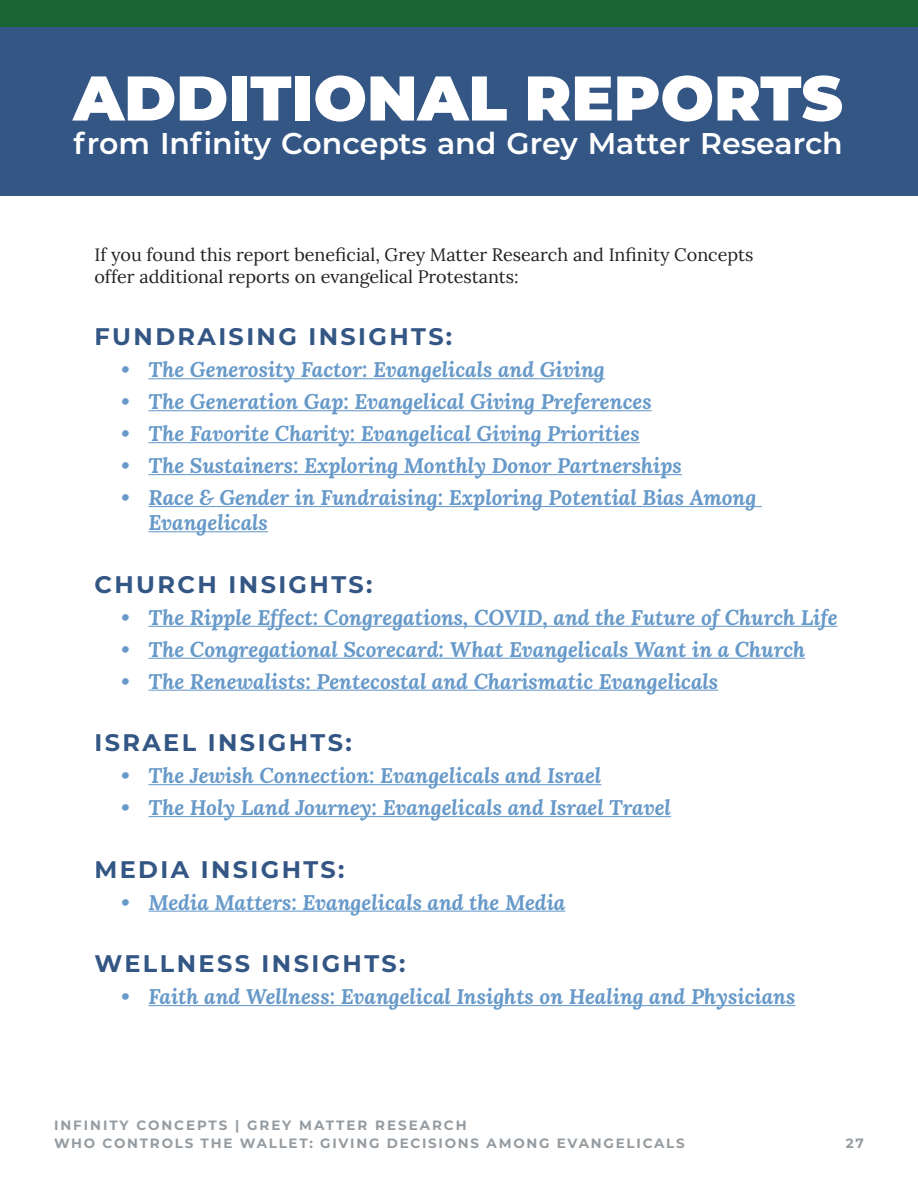
<style>
.page{position:relative;width:918px;height:1188px;background:#fff}
.page>*{position:absolute;margin:0;border:0;box-sizing:border-box;transform-origin:0 0}
.t1{font:900 63px "Montserrat";color:#fff}
.t2{font:600 30px "Montserrat";color:#fff}
.t3{font:700 24px "Montserrat";letter-spacing:.1em;color:#335685}
.t4{font:italic 700 21px/25.2px "Lora";color:#6799c9}
.t5{font:18px/21.6px "Lora";color:#231f20}
.t6{font:700 13.5px/18px "Montserrat";letter-spacing:.13em;color:#959ca1}
</style>
<div class="page">
<div style="left:0;top:0;width:918px;height:27px;background:#1a6432"></div>
<div style="left:0;top:27px;width:918px;height:169px;background:#335685"></div>
<hr style="left:149px;top:378px;width:456px;height:1px;background:#6799c9">
<hr style="left:149px;top:410px;width:503px;height:1px;background:#6799c9">
<hr style="left:149px;top:442px;width:491px;height:1px;background:#6799c9">
<hr style="left:149px;top:474px;width:533px;height:1px;background:#6799c9">
<hr style="left:149px;top:506px;width:613px;height:1px;background:#6799c9">
<hr style="left:149px;top:531px;width:119px;height:1px;background:#6799c9">
<hr style="left:149px;top:626px;width:689px;height:1px;background:#6799c9">
<hr style="left:149px;top:658px;width:656px;height:1px;background:#6799c9">
<hr style="left:149px;top:690px;width:569px;height:1px;background:#6799c9">
<hr style="left:149px;top:784px;width:452px;height:1px;background:#6799c9">
<hr style="left:149px;top:816px;width:522px;height:1px;background:#6799c9">
<hr style="left:149px;top:911px;width:416px;height:1px;background:#6799c9">
<hr style="left:149px;top:1005px;width:646px;height:1px;background:#6799c9">
<h1 class="t1" style="left:73px;top:62px;width:771px">ADDITIONAL REPORTS</h1>
<h2 class="t2" style="left:73px;top:128px;width:771px">from Infinity Concepts and Grey Matter Research</h2>
<p class="t5" style="left:94px;top:243px;width:661px">If you found this report beneficial, Grey Matter Research and Infinity Concepts offer additional reports on evangelical Protestants:</p>
<p class="t3" style="left:94px;top:326px;width:359px">FUNDRAISING INSIGHTS:</p>
<p class="t4" style="left:122px;top:359px;width:485px">• The Generosity Factor: Evangelicals and Giving</p>
<p class="t4" style="left:122px;top:391px;width:532px">• The Generation Gap: Evangelical Giving Preferences</p>
<p class="t4" style="left:122px;top:423px;width:520px">• The Favorite Charity: Evangelical Giving Priorities</p>
<p class="t4" style="left:122px;top:455px;width:562px">• The Sustainers: Exploring Monthly Donor Partnerships</p>
<p class="t4" style="left:148px;top:487px;width:609px;text-indent:-27px">• Race &amp; Gender in Fundraising: Exploring Potential Bias Among<br>Evangelicals</p>
<p class="t3" style="left:94px;top:574px;width:279px">CHURCH INSIGHTS:</p>
<p class="t4" style="left:122px;top:607px;width:718px">• The Ripple Effect: Congregations, COVID, and the Future of Church Life</p>
<p class="t4" style="left:122px;top:639px;width:685px">• The Congregational Scorecard: What Evangelicals Want in a Church</p>
<p class="t4" style="left:122px;top:671px;width:598px">• The Renewalists: Pentecostal and Charismatic Evangelicals</p>
<p class="t3" style="left:94px;top:732px;width:259px">ISRAEL INSIGHTS:</p>
<p class="t4" style="left:122px;top:765px;width:481px">• The Jewish Connection: Evangelicals and Israel</p>
<p class="t4" style="left:122px;top:797px;width:551px">• The Holy Land Journey: Evangelicals and Israel Travel</p>
<p class="t3" style="left:94px;top:859px;width:252px">MEDIA INSIGHTS:</p>
<p class="t4" style="left:122px;top:892px;width:445px">• Media Matters: Evangelicals and the Media</p>
<p class="t3" style="left:94px;top:953px;width:312px">WELLNESS INSIGHTS:</p>
<p class="t4" style="left:122px;top:986px;width:675px">• Faith and Wellness: Evangelical Insights on Healing and Physicians</p>
<p class="t6" style="left:54px;top:1117px;width:632px">INFINITY CONCEPTS | GREY MATTER RESEARCH<br>WHO CONTROLS THE WALLET: GIVING DECISIONS AMONG EVANGELICALS</p>
<p class="t6" style="left:846px;top:1135px;width:20px">27</p>
</div>
